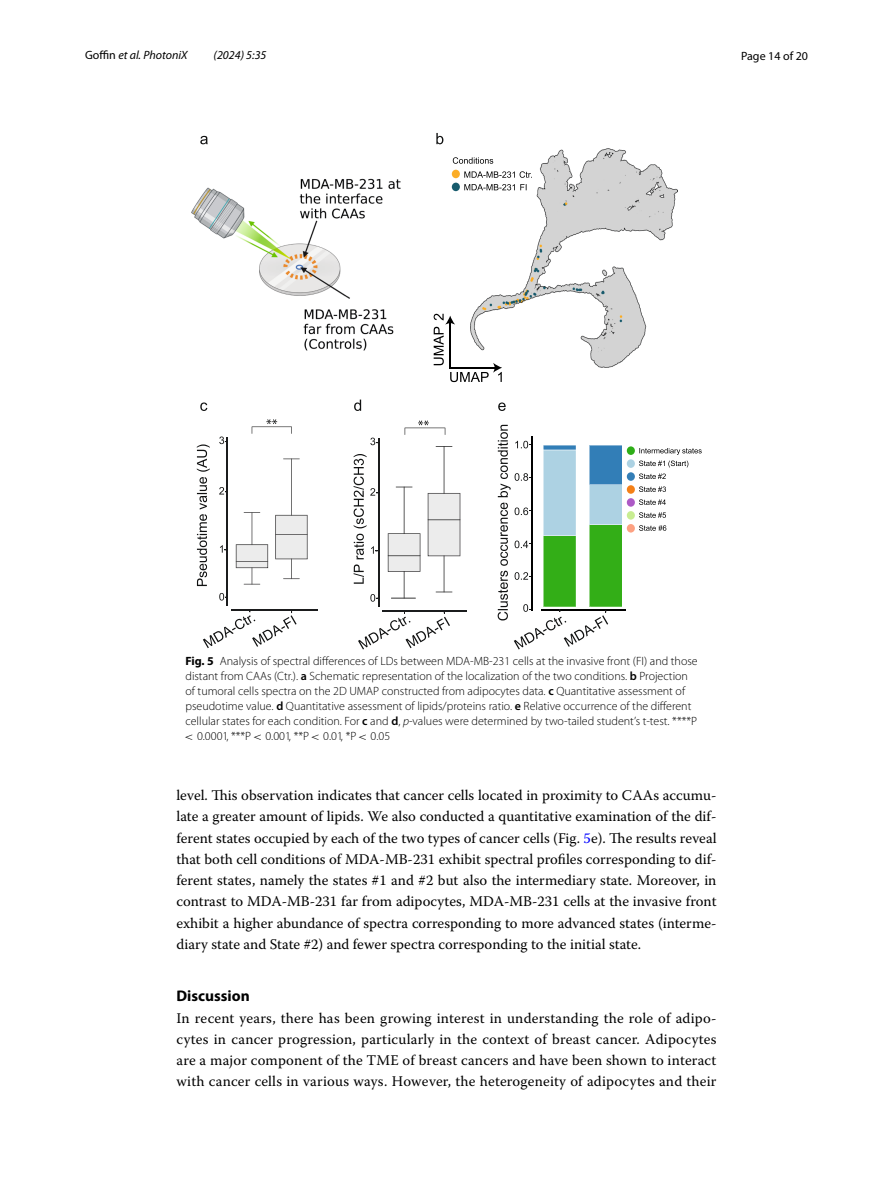
<style>
.page{position:relative;width:893px;height:1187px;background:#fff}
.page>*{position:absolute;margin:0;border:0;box-sizing:border-box;transform-origin:0 0}
.t1{font:700 15.45px "Myriad Pro";color:#000}
.t2{font:14.7px/21.3px "Warnock Pro";letter-spacing:.01em;color:#000;text-align:justify}
.t3{font:300 12px/15px "Myriad Pro";color:#000}
.t4{font:italic 12px "Myriad Pro";color:#000}
.t5{font:12px "Myriad Pro";color:#000}
.s1{font-style:normal}
.s2{font-weight:700}
.s3{font-weight:600}
.s4{font-style:italic}
.s5{font-family:"MTMI12";font-weight:400}
.s6{font-family:"Myriad Pro Light 9";font-weight:400}
.s7{font-family:"MTMI13";font-weight:400}
.s8{font-family:"Myriad Pro Light 6";font-weight:400}
.s9{font-family:"MTMI10";font-weight:400}
.s10{font-family:"Myriad Pro Light 7";font-weight:400}
.s11{font-family:"MTMI11";font-weight:400}
.s12{font-family:"Myriad Pro Light 8";font-weight:400}
.s13{color:#00f}
</style>
<div class="page">
<img style="left:191px;top:148px;width:486px;height:219px">
<hr style="left:542px;top:609px;width:84px;height:2px;background:#000">
<svg style="left:498px;top:425px;width:124px;height:224px"></svg>
<div style="left:627px;top:446px;width:8px;height:9px;background:#2eae18;border-radius:50%"></div>
<div style="left:627px;top:459px;width:8px;height:9px;background:#acd2e3;border-radius:50%"></div>
<div style="left:627px;top:472px;width:8px;height:9px;background:#337eb7;border-radius:50%"></div>
<div style="left:627px;top:485px;width:8px;height:8px;background:#f48017;border-radius:50%"></div>
<div style="left:627px;top:498px;width:8px;height:8px;background:#ad5ac6;border-radius:50%"></div>
<div style="left:627px;top:511px;width:8px;height:8px;background:#c8ed92;border-radius:50%"></div>
<div style="left:627px;top:524px;width:8px;height:8px;background:#fda182;border-radius:50%"></div>
<svg style="left:639px;top:448px;width:63px;height:19px"></svg>
<svg style="left:639px;top:473px;width:27px;height:6px"></svg>
<svg style="left:639px;top:486px;width:27px;height:6px"></svg>
<svg style="left:639px;top:499px;width:27px;height:6px"></svg>
<svg style="left:639px;top:512px;width:27px;height:6px"></svg>
<svg style="left:639px;top:525px;width:27px;height:5px"></svg>
<svg style="left:197px;top:444px;width:13px;height:142px"></svg>
<svg style="left:219px;top:593px;width:8px;height:7px"></svg>
<svg style="left:219px;top:436px;width:8px;height:8px"></svg>
<hr style="left:227px;top:437px;width:1px;height:168px;background:#1b1c1d">
<hr style="left:231px;top:609px;width:87px;height:1px;background:#1b1c1d">
<svg style="left:252px;top:419px;width:40px;height:15px"></svg>
<svg style="left:200px;top:399px;width:161px;height:12px"></svg>
<svg style="left:275px;top:458px;width:33px;height:121px"></svg>
<svg style="left:236px;top:512px;width:32px;height:72px"></svg>
<svg style="left:220px;top:545px;width:6px;height:7px"></svg>
<svg style="left:219px;top:487px;width:8px;height:7px"></svg>
<svg style="left:203px;top:610px;width:94px;height:38px"></svg>
<svg style="left:370px;top:594px;width:8px;height:7px"></svg>
<svg style="left:370px;top:437px;width:8px;height:8px"></svg>
<hr style="left:378px;top:438px;width:1px;height:168px;background:#1b1c1d">
<hr style="left:382px;top:610px;width:85px;height:1px;background:#1b1c1d">
<svg style="left:405px;top:420px;width:40px;height:15px"></svg>
<svg style="left:358px;top:611px;width:92px;height:38px"></svg>
<svg style="left:388px;top:486px;width:32px;height:112px"></svg>
<svg style="left:428px;top:446px;width:32px;height:146px"></svg>
<svg style="left:354px;top:454px;width:24px;height:129px"></svg>
<svg style="left:200px;top:136px;width:8px;height:8px"></svg>
<svg style="left:434px;top:314px;width:68px;height:68px"></svg>
<svg style="left:436px;top:133px;width:7px;height:11px"></svg>
<div style="left:452px;top:170px;width:8px;height:8px;background:#fbad27;border-radius:50%"></div>
<div style="left:452px;top:183px;width:8px;height:8px;background:#175b6d;border-radius:50%"></div>
<svg style="left:464px;top:171px;width:68px;height:7px"></svg>
<svg style="left:464px;top:184px;width:63px;height:6px"></svg>
<svg style="left:453px;top:157px;width:40px;height:7px"></svg>
<svg style="left:498px;top:402px;width:8px;height:9px"></svg>
<p class="t4" style="left:85px;top:48px;width:104px"><span class="s1">Goffin</span> et al. PhotoniX</p>
<p class="t4" style="left:214px;top:48px;width:54px">(2024) 5:35</p>
<p class="t5" style="left:741px;top:48px;width:68px">Page 14 of 20</p>
<p class="t3" style="left:184px;top:653px;width:515px"><span class="s2">Fig. 5</span> Analysis of spectral differences of LDs between MDA-MB-231 cells at the invasive front (FI) and those distant from CAAs (Ctr.). <span class="s3">a</span> Schematic representation of the localization of the two conditions. <span class="s3">b</span> Projection of tumoral cells spectra on the 2D UMAP constructed from adipocytes data. <span class="s3">c</span> Quantitative assessment of pseudotime value. <span class="s3">d</span> Quantitative assessment of lipids/proteins ratio. <span class="s3">e</span> Relative occurrence of the different cellular states for each condition. For <span class="s3">c</span> and <span class="s3">d</span>, <span class="s4">p</span>-values were determined by two-tailed student’s t-test. ****P <span class="s5">&lt;</span> <span class="s6">0.0001</span>, ***P <span class="s7">&lt;</span> <span class="s8">0.001</span>, **P <span class="s9">&lt;</span> <span class="s10">0.01</span>, *P <span class="s11">&lt;</span> <span class="s12">0.05</span></p>
<p class="t2" style="left:176px;top:784px;width:542px">level. This observation indicates that cancer cells located in proximity to CAAs accumu&shy;late a greater amount of lipids. We also conducted a quantitative examination of the dif&shy;ferent states occupied by each of the two types of cancer cells (Fig. <span class="s13">5</span>e). The results reveal that both cell conditions of MDA-MB-231 exhibit spectral profiles corresponding to dif&shy;ferent states, namely the states #1 and #2 but also the intermediary state. Moreover, in contrast to MDA-MB-231 far from adipocytes, MDA-MB-231 cells at the invasive front exhibit a higher abundance of spectra corresponding to more advanced states (interme&shy;diary state and State #2) and fewer spectra corresponding to the initial state.</p>
<p class="t1" style="left:176px;top:985px;width:75px">Discussion</p>
<p class="t2" style="left:176px;top:1006px;width:542px">In recent years, there has been growing interest in understanding the role of adipo&shy;cytes in cancer progression, particularly in the context of breast cancer. Adipocytes are a major component of the TME of breast cancers and have been shown to interact with cancer cells in various ways. However, the heterogeneity of adipocytes and their</p>
</div>
